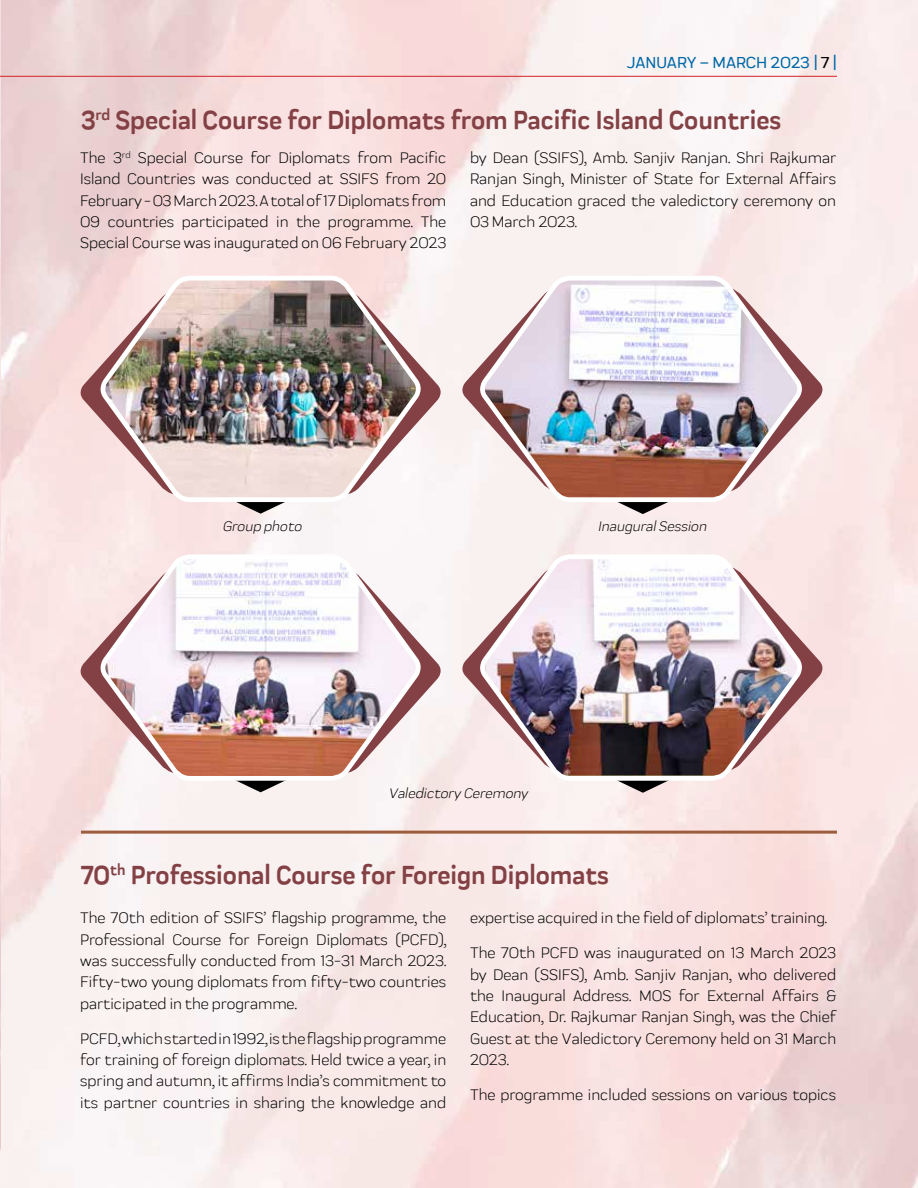
<style>
.page{position:relative;width:918px;height:1188px;background:#fff}
.page>*{position:absolute;margin:0;border:0;box-sizing:border-box;transform-origin:0 0}
.t1{font:700 27px "Praktika Rounded";color:#844145;scale:.91 1}
.t2{font:500 16.5px "Praktika Rounded";color:#0068a7}
.t3{font:15.75px/21.3px "Praktika Rounded";color:#000;text-align:justify}
.t4{font:italic 14.25px "Praktika Rounded";color:#000}
.s1{color:#000}
</style>
<div class="page">
<hr style="left:0;top:76px;width:837px;height:1px;background:#d2232a">
<svg style="left:77px;top:290px;width:367px;height:205px"></svg>
<svg style="left:77px;top:569px;width:367px;height:205px"></svg>
<svg style="left:228px;top:507px;width:65px;height:7px"></svg>
<svg style="left:228px;top:785px;width:65px;height:7px"></svg>
<img style="left:99px;top:273px;width:323px;height:234px">
<img style="left:99px;top:552px;width:323px;height:233px">
<svg style="left:611px;top:507px;width:64px;height:7px"></svg>
<svg style="left:611px;top:785px;width:64px;height:8px"></svg>
<svg style="left:459px;top:287px;width:367px;height:205px;fill:#f9f0f0"></svg>
<svg style="left:459px;top:566px;width:367px;height:205px;fill:#f9e3e3"></svg>
<img style="left:478px;top:273px;width:326px;height:234px">
<img style="left:478px;top:552px;width:326px;height:233px">
<hr style="left:81px;top:831px;width:756px;height:3px;background:#9d5c3b">
<p class="t2" style="left:627px;top:50px;width:211px">JANUARY – MARCH 2023 | <span class="s1">7</span> |</p>
<h1 class="t1" style="left:81px;top:98px;width:771px">3<sup>rd</sup> Special Course for Diplomats from Pacific Island Countries</h1>
<p class="t3" style="left:80px;top:146px;width:368px">The 3<sup>rd</sup> Special Course for Diplomats from Pacific Island Countries was conducted at SSIFS from 20<br>February - 03 March 2023. A total of 17 Diplomats from 09 countries participated in the programme. The Special Course was inaugurated on 06 February 2023</p>
<p class="t3" style="left:470px;top:146px;width:368px">by Dean (SSIFS), Amb. Sanjiv Ranjan. Shri Rajkumar Ranjan Singh, Minister of State for External Affairs and Education graced the valedictory ceremony on 03 March 2023.</p>
<p class="t4" style="left:223px;top:516px;width:84px">Group photo</p>
<p class="t4" style="left:598px;top:516px;width:113px">InauguralSession</p>
<p class="t4" style="left:389px;top:783px;width:144px">Valedictory Ceremony</p>
<h1 class="t1" style="left:81px;top:853px;width:582px">70<sup>th</sup> Professional Course for Foreign Diplomats</h1>
<p class="t3" style="left:80px;top:906px;width:368px">The 70th edition of SSIFS’ flagship programme, the Professional Course for Foreign Diplomats (PCFD), was successfully conducted from 13-31 March 2023.<br>Fifty-two young diplomats from fifty-two countries participated in the programme.</p>
<p class="t3" style="left:80px;top:1027px;width:368px">PCFD, which started in 1992, is the flagship programme for training of foreign diplomats. Held twice a year, in spring and autumn, it affirms India’s commitment to its partner countries in sharing the knowledge and</p>
<p class="t3" style="left:470px;top:906px;width:359px">expertise acquired in the field of diplomats’ training.</p>
<p class="t3" style="left:470px;top:941px;width:368px">The 70th PCFD was inaugurated on 13 March 2023 by Dean (SSIFS), Amb. Sanjiv Ranjan, who delivered the Inaugural Address. MOS for External Affairs &amp; Education, Dr. Rajkumar Ranjan Singh, was the Chief Guest at the Valedictory Ceremony held on 31 March 2023.</p>
<p class="t3" style="left:470px;top:1083px;width:368px">The programme included sessions on various topics</p>
</div>
